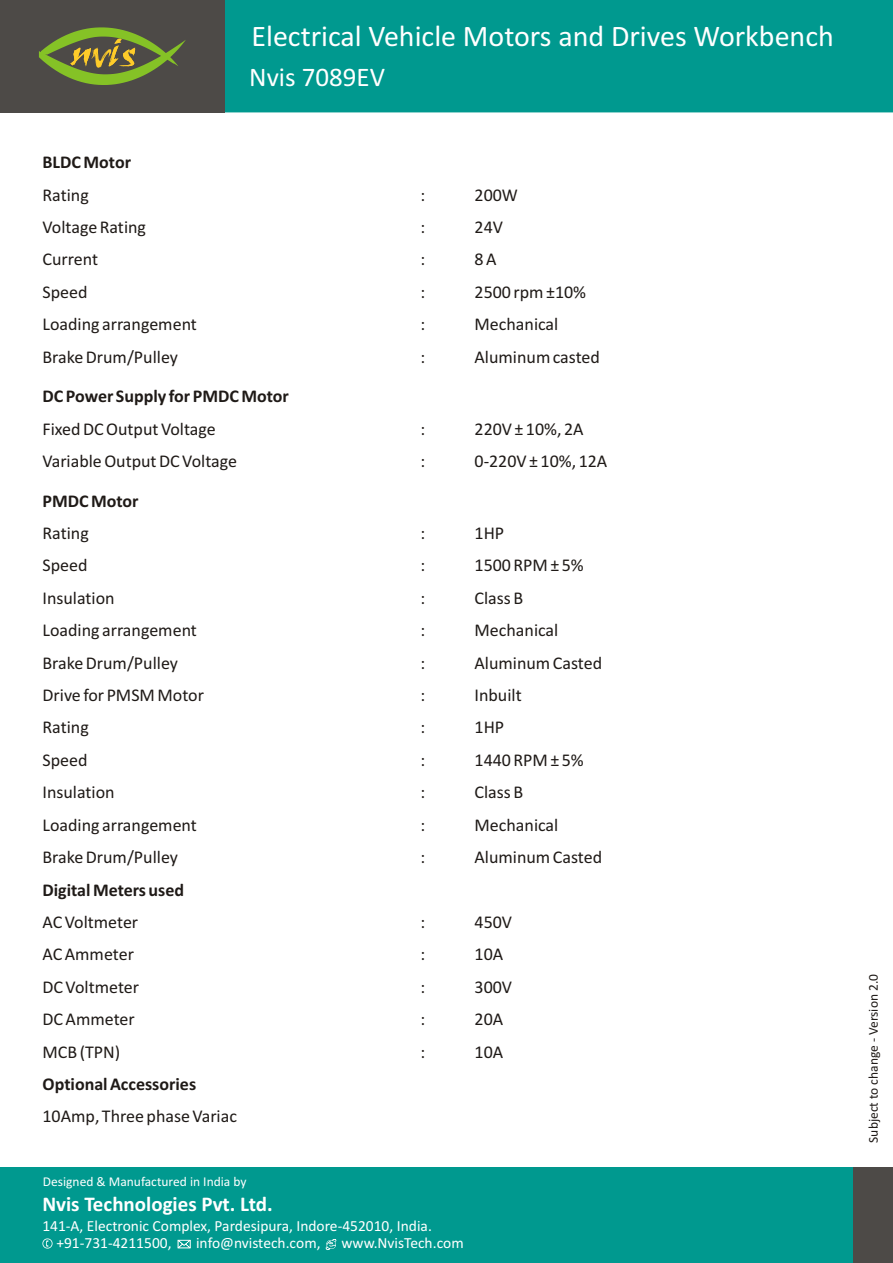
<style>
.page{position:relative;width:893px;height:1263px;background:#fff}
.page>*{position:absolute;margin:0;border:0;box-sizing:border-box;transform-origin:0 0}
.t1{font:30px "Calibri";color:#fff}
.t2{font:27px "Calibri";color:#fff}
.t3{font:700 21px "Calibri";color:#fff}
.t4{font:18px "Calibri";color:#1f1a17}
.t5{font:700 18px "Calibri";color:#1f1a17}
.t6{font:15.45px/17px "Calibri";color:#fff}
.t7{font:13.5px "Calibri";color:#fff}
.t8{font:13.5px "Calibri";color:#1f1a17}
</style>
<div class="page">
<div style="left:225px;top:0;width:668px;height:112px;background:#00998f"></div>
<div style="left:0;top:1167px;width:854px;height:96px;background:#00998f"></div>
<div style="left:854px;top:1167px;width:39px;height:96px;background:#4d4a47"></div>
<svg style="left:178px;top:1240px;width:13px;height:8px"></svg>
<svg style="left:326px;top:1239px;width:10px;height:11px"></svg>
<svg style="left:42px;top:1238px;width:11px;height:10px"></svg>
<div style="left:0;top:0;width:225px;height:112px;background:#4d4a47"></div>
<svg style="left:39px;top:27px;width:147px;height:58px"></svg>
<h1 class="t1" style="left:251px;top:24px;width:584px">Electrical Vehicle Motors and Drives Workbench</h1>
<h2 class="t2" style="left:249px;top:66px;width:137px">Nvis 7089EV</h2>
<p class="t5" style="left:43px;top:155px;width:90px">BLDC Motor</p>
<p class="t4" style="left:43px;top:187px;width:48px">Rating</p>
<p class="t4" style="left:421px;top:187px;width:6px">:</p>
<p class="t4" style="left:475px;top:187px;width:45px">200W</p>
<p class="t4" style="left:43px;top:219px;width:105px">Voltage Rating</p>
<p class="t4" style="left:421px;top:219px;width:6px">:</p>
<p class="t4" style="left:475px;top:219px;width:30px">24V</p>
<p class="t4" style="left:43px;top:252px;width:57px">Current</p>
<p class="t4" style="left:421px;top:252px;width:6px">:</p>
<p class="t4" style="left:475px;top:252px;width:23px">8 A</p>
<p class="t4" style="left:43px;top:284px;width:47px">Speed</p>
<p class="t4" style="left:421px;top:284px;width:6px">:</p>
<p class="t4" style="left:475px;top:284px;width:113px">2500 rpm ±10%</p>
<p class="t4" style="left:43px;top:317px;width:156px">Loading arrangement</p>
<p class="t4" style="left:421px;top:317px;width:6px">:</p>
<p class="t4" style="left:475px;top:317px;width:85px">Mechanical</p>
<p class="t4" style="left:43px;top:349px;width:137px">Brake Drum/Pulley</p>
<p class="t4" style="left:421px;top:349px;width:6px">:</p>
<p class="t4" style="left:475px;top:349px;width:127px">Aluminum casted</p>
<p class="t5" style="left:43px;top:389px;width:248px">DC Power Supply for PMDC Motor</p>
<p class="t4" style="left:43px;top:421px;width:175px">Fixed DC Output Voltage</p>
<p class="t4" style="left:421px;top:421px;width:6px">:</p>
<p class="t4" style="left:475px;top:421px;width:111px">220V ± 10%, 2A</p>
<p class="t4" style="left:43px;top:453px;width:196px">Variable Output DC Voltage</p>
<p class="t4" style="left:421px;top:453px;width:6px">:</p>
<p class="t4" style="left:475px;top:453px;width:134px">0-220V ± 10%, 12A</p>
<p class="t5" style="left:43px;top:493px;width:98px">PMDC Motor</p>
<p class="t4" style="left:43px;top:525px;width:48px">Rating</p>
<p class="t4" style="left:421px;top:525px;width:6px">:</p>
<p class="t4" style="left:475px;top:525px;width:31px">1HP</p>
<p class="t4" style="left:43px;top:558px;width:47px">Speed</p>
<p class="t4" style="left:421px;top:558px;width:6px">:</p>
<p class="t4" style="left:475px;top:558px;width:111px">1500 RPM ± 5%</p>
<p class="t4" style="left:43px;top:590px;width:74px">Insulation</p>
<p class="t4" style="left:421px;top:590px;width:6px">:</p>
<p class="t4" style="left:475px;top:590px;width:50px">Class B</p>
<p class="t4" style="left:43px;top:623px;width:156px">Loading arrangement</p>
<p class="t4" style="left:421px;top:623px;width:6px">:</p>
<p class="t4" style="left:475px;top:623px;width:85px">Mechanical</p>
<p class="t4" style="left:43px;top:655px;width:137px">Brake Drum/Pulley</p>
<p class="t4" style="left:421px;top:655px;width:6px">:</p>
<p class="t4" style="left:475px;top:655px;width:129px">Aluminum Casted</p>
<p class="t4" style="left:43px;top:687px;width:163px">Drive for PMSM Motor</p>
<p class="t4" style="left:421px;top:687px;width:6px">:</p>
<p class="t4" style="left:475px;top:687px;width:49px">Inbuilt</p>
<p class="t4" style="left:43px;top:720px;width:48px">Rating</p>
<p class="t4" style="left:421px;top:720px;width:6px">:</p>
<p class="t4" style="left:475px;top:720px;width:31px">1HP</p>
<p class="t4" style="left:43px;top:752px;width:47px">Speed</p>
<p class="t4" style="left:421px;top:752px;width:6px">:</p>
<p class="t4" style="left:475px;top:752px;width:111px">1440 RPM ± 5%</p>
<p class="t4" style="left:43px;top:785px;width:74px">Insulation</p>
<p class="t4" style="left:421px;top:785px;width:6px">:</p>
<p class="t4" style="left:475px;top:785px;width:50px">Class B</p>
<p class="t4" style="left:43px;top:817px;width:156px">Loading arrangement</p>
<p class="t4" style="left:421px;top:817px;width:6px">:</p>
<p class="t4" style="left:475px;top:817px;width:85px">Mechanical</p>
<p class="t4" style="left:43px;top:849px;width:137px">Brake Drum/Pulley</p>
<p class="t4" style="left:421px;top:849px;width:6px">:</p>
<p class="t4" style="left:475px;top:849px;width:129px">Aluminum Casted</p>
<p class="t5" style="left:43px;top:882px;width:143px">Digital Meters used</p>
<p class="t4" style="left:43px;top:914px;width:97px">AC Voltmeter</p>
<p class="t4" style="left:421px;top:914px;width:6px">:</p>
<p class="t4" style="left:475px;top:914px;width:39px">450V</p>
<p class="t4" style="left:43px;top:947px;width:93px">AC Ammeter</p>
<p class="t4" style="left:421px;top:947px;width:6px">:</p>
<p class="t4" style="left:475px;top:947px;width:30px">10A</p>
<p class="t4" style="left:43px;top:979px;width:98px">DC Voltmeter</p>
<p class="t4" style="left:421px;top:979px;width:6px">:</p>
<p class="t4" style="left:475px;top:979px;width:39px">300V</p>
<p class="t4" style="left:43px;top:1011px;width:94px">DC Ammeter</p>
<p class="t4" style="left:421px;top:1011px;width:6px">:</p>
<p class="t4" style="left:475px;top:1011px;width:30px">20A</p>
<p class="t4" style="left:43px;top:1044px;width:79px">MCB (TPN)</p>
<p class="t4" style="left:421px;top:1044px;width:6px">:</p>
<p class="t4" style="left:475px;top:1044px;width:30px">10A</p>
<p class="t5" style="left:43px;top:1076px;width:155px">Optional Accessories</p>
<p class="t4" style="left:43px;top:1109px;width:196px">10Amp, Three phase Variac</p>
<p class="t7" style="left:43px;top:1175px;width:205px">Designed &amp; Manufactured in India by</p>
<p class="t3" style="left:42px;top:1195px;width:232px">Nvis Technologies Pvt. Ltd.</p>
<p class="t6" style="left:56px;top:1218px;width:377px;text-indent:-14px">141-A, Electronic Complex, Pardesipura, Indore-452010, India. +91-731-4211500,</p>
<p class="t6" style="left:196px;top:1235px;width:126px">info@nvistech.com,</p>
<p class="t6" style="left:342px;top:1235px;width:124px">www.NvisTech.com</p>
<p class="t8" style="left:868px;top:1143px;width:170px;rotate:-90deg">Subject to change - Version 2.0</p>
</div>
